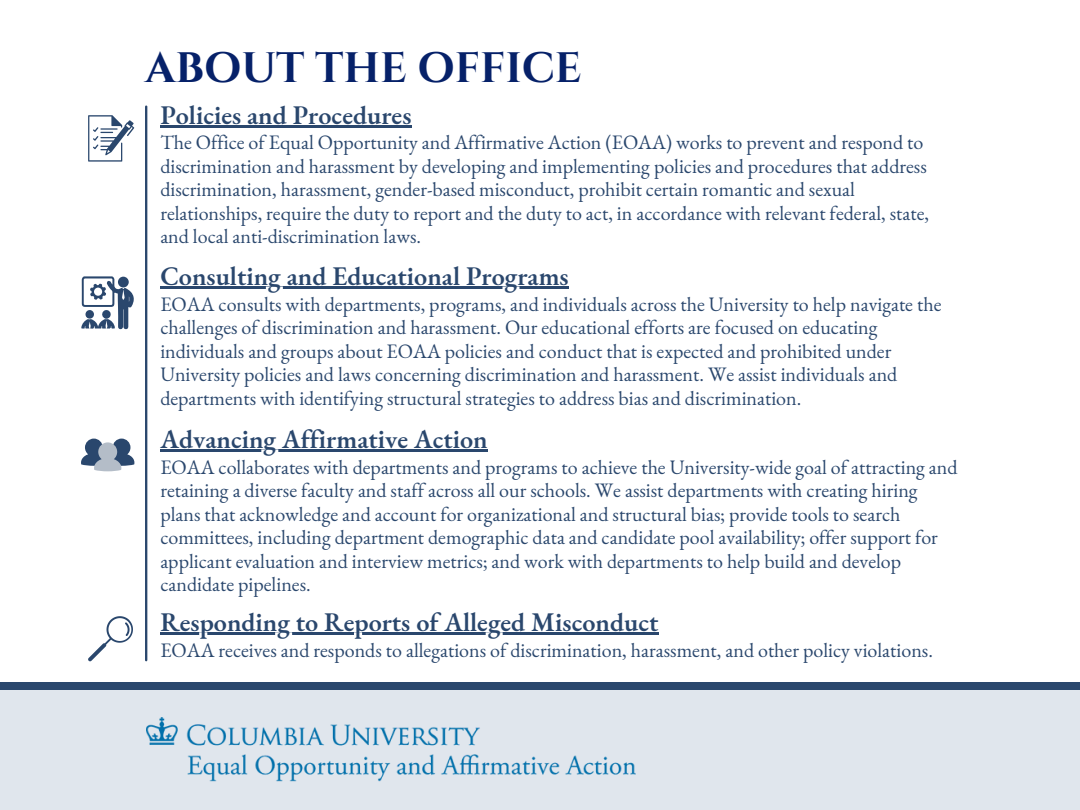
<style>
.page{position:relative;width:1080px;height:810px;background:#fff}
.page>*{position:absolute;margin:0;border:0;box-sizing:border-box;transform-origin:0 0}
.t1{font:700 42.5px "Cinzel";color:#062169}
.t2{font:600 26.25px "EB Garamond";color:#2a476d}
.t3{font:20px/23.4px "EB Garamond";color:#2a476d}
</style>
<div class="page">
<div style="left:0;top:683px;width:1080px;height:127px;background:#2a476d"></div>
<div style="left:0;top:690px;width:1080px;height:120px;background:#e0e6ed"></div>
<svg style="left:88px;top:115px;width:46px;height:47px"></svg>
<svg style="left:81px;top:439px;width:53px;height:32px"></svg>
<svg style="left:88px;top:616px;width:45px;height:45px"></svg>
<svg style="left:81px;top:276px;width:53px;height:53px"></svg>
<hr style="left:160px;top:125px;width:251px;height:2px;background:#2a476d">
<hr style="left:160px;top:287px;width:409px;height:2px;background:#2a476d">
<hr style="left:160px;top:450px;width:328px;height:2px;background:#2a476d">
<hr style="left:160px;top:633px;width:499px;height:2px;background:#2a476d">
<hr style="left:145px;top:107px;width:2px;height:553px;background:#2a476d">
<img style="left:146px;top:718px;width:489px;height:64px">
<p class="t1" style="left:145px;top:41px;width:438px">ABOUT THE OFFICE</p>
<p class="t2" style="left:160px;top:97px;width:253px">Policies and Procedures</p>
<p class="t3" style="left:160px;top:130px;width:770px">The Office of Equal Opportunity and Affirmative Action (EOAA) works to prevent and respond to discrimination and harassment by developing and implementing policies and procedures that address discrimination, harassment, gender-based misconduct, prohibit certain romantic and sexual relationships, require the duty to report and the duty to act, in accordance with relevant federal, state, and local anti-discrimination laws.</p>
<p class="t2" style="left:160px;top:259px;width:410px">Consulting and Educational Programs</p>
<p class="t3" style="left:160px;top:292px;width:783px">EOAA consults with departments, programs, and individuals across the University to help navigate the challenges of discrimination and harassment. Our educational efforts are focused on educating individuals and groups about EOAA policies and conduct that is expected and prohibited under University policies and laws concerning discrimination and harassment. We assist individuals and departments with identifying structural strategies to address bias and discrimination.</p>
<p class="t2" style="left:160px;top:422px;width:329px">Advancing Affirmative Action</p>
<p class="t3" style="left:160px;top:455px;width:799px">EOAA collaborates with departments and programs to achieve the University-wide goal of attracting and retaining a diverse faculty and staff across all our schools. We assist departments with creating hiring plans that acknowledge and account for organizational and structural bias; provide tools to search committees, including department demographic data and candidate pool availability; offer support for applicant evaluation and interview metrics; and work with departments to help build and develop candidate pipelines.</p>
<p class="t2" style="left:160px;top:605px;width:500px">Responding to Reports of Alleged Misconduct</p>
<p class="t3" style="left:160px;top:638px;width:774px">EOAA receives and responds to allegations of discrimination, harassment, and other policy violations.</p>
</div>
